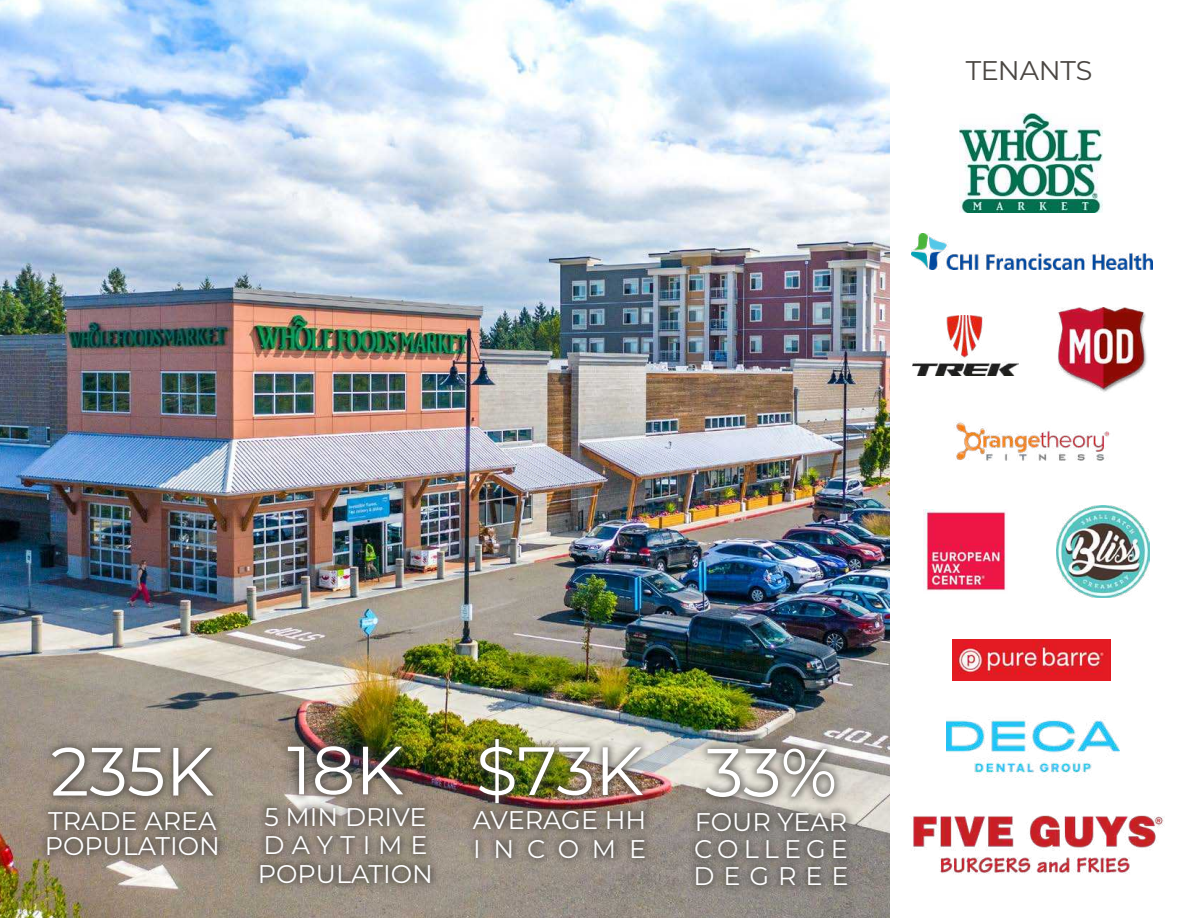
<style>
.page{position:relative;width:1188px;height:918px;background:#fff}
.page>*{position:absolute;margin:0;border:0;box-sizing:border-box;transform-origin:0 0}
.t1{font:68.1px "Montserrat";color:#fff}
.t2{font:27px "Montserrat";letter-spacing:-.01em;color:#4b4743}
.t3{font:25.5px/28.5px "Montserrat";color:#fff}
</style>
<div class="page">
<img style="left:0;top:0;width:890px;height:918px">
<img style="left:960px;top:114px;width:143px;height:98px">
<img style="left:1057px;top:505px;width:92px;height:93px">
<img style="left:924px;top:510px;width:83px;height:81px">
<img style="left:1058px;top:307px;width:89px;height:85px">
<img style="left:954px;top:422px;width:156px;height:39px">
<img style="left:953px;top:640px;width:158px;height:20px">
<img style="left:913px;top:315px;width:105px;height:61px">
<svg style="left:38px;top:738px;width:189px;height:127px;background:#867d71"></svg>
<img style="left:252px;top:737px;width:188px;height:155px">
<img style="left:463px;top:730px;width:191px;height:138px">
<svg style="left:686px;top:740px;width:170px;height:155px;background:#94908a"></svg>
<img style="left:911px;top:233px;width:242px;height:36px">
<img style="left:946px;top:660px;width:174px;height:118px">
<img style="left:913px;top:815px;width:251px;height:59px">
<p class="t2" style="left:966px;top:52px;width:128px">TENANTS</p>
<h1 class="t1" style="left:51px;top:725px;width:165px">235K</h1>
<p class="t3" style="left:45px;top:807px;width:177px;line-height:25.5px">TRADE AREA<br>POPULATION</p>
<h1 class="t1" style="left:287px;top:723px;width:118px">18K</h1>
<p class="t3" style="left:258px;top:802px;width:177px">5 MIN DRIVE<br>DAYTIME<br>POPULATION</p>
<h1 class="t1" style="left:476px;top:724px;width:169px">$73K</h1>
<p class="t3" style="left:473px;top:805px;width:175px">AVERAGE HH<br>INCOME</p>
<h1 class="t1" style="left:705px;top:726px;width:134px">33%</h1>
<p class="t3" style="left:694px;top:807px;width:157px;line-height:27px;text-align:justify">FOUR YEAR COLLEGE DEGREE</p>
</div>
